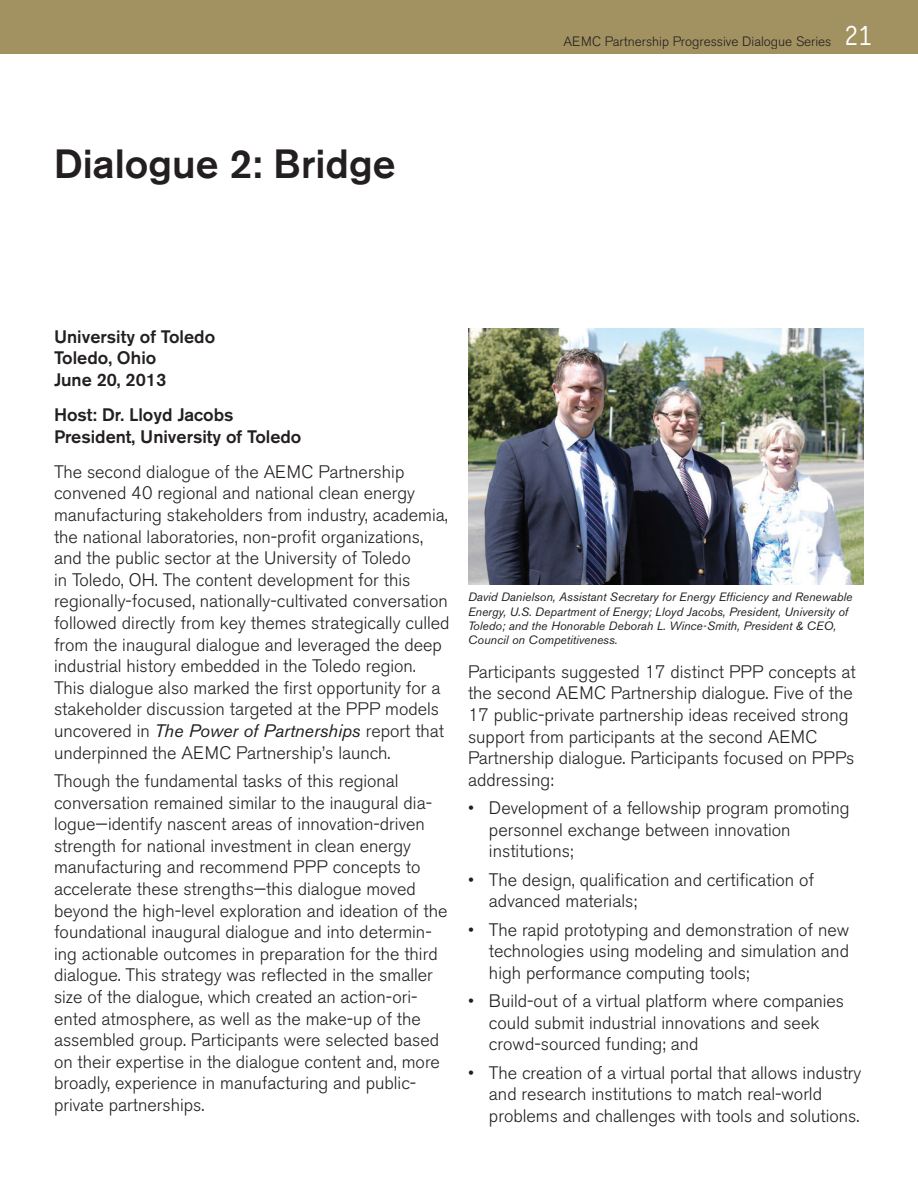
<style>
.page{position:relative;width:918px;height:1188px;background:#fff}
.page>*{position:absolute;margin:0;border:0;box-sizing:border-box;transform-origin:0 0}
.t1{font:500 40.5px "Akzidenz Grotesk BE";color:#231f20}
.Body{font:300 18px/21.6px "Akzidenz Grotesk BE";color:#231f20}
.Body-2{font:500 18px/21.6px "Akzidenz Grotesk BE";color:#231f20}
.t2{font:300 13.5px "Akzidenz Grotesk BE";color:#231f20}
.t3{font:italic 12px/14.4px "Akzidenz Grotesk BE";color:#231f20}
.s1{font-family:"Numbers Claimcheck";font-weight:400;font-size:27px;color:#fff}
.s2{font-weight:400;font-style:italic}
</style>
<div class="page">
<div style="left:0;top:0;width:918px;height:54px;background:#a29161"></div>
<img style="left:468px;top:328px;width:396px;height:257px">
<p class="t1" style="left:54px;top:139px;width:343px">Dialogue 2: Bridge</p>
<p class="t2" style="left:564px;top:33px;width:311px">AEMC Partnership Progressive Dialogue Series <span class="s1">21</span></p>
<p class="Body-2" style="left:54px;top:326px;width:163px">University of Toledo</p>
<p class="Body-2" style="left:54px;top:347px;width:104px">Toledo, Ohio</p>
<p class="Body-2" style="left:54px;top:369px;width:114px">June 20, 2013</p>
<p class="Body-2" style="left:54px;top:404px;width:249px">Host: Dr. Lloyd Jacobs<br>President, University of Toledo</p>
<p class="Body" style="left:54px;top:461px;width:397px">The second dialogue of the AEMC Partnership convened 40 regional and national clean energy manufacturing stakeholders from industry, academia, the national laboratories, non-profit organizations, and the public sector at the University of Toledo<br>in Toledo, OH. The content development for this regionally-focused, nationally-cultivated conversation followed directly from key themes strategically culled from the inaugural dialogue and leveraged the deep industrial history embedded in the Toledo region.<br>This dialogue also marked the first opportunity for a stakeholder discussion targeted at the PPP models uncovered in <span class="s2">The Power of Partnerships</span> report that underpinned the AEMC Partnership’s launch.</p>
<p class="Body" style="left:54px;top:770px;width:395px">Though the fundamental tasks of this regional conversation remained similar to the inaugural dia&shy;logue—identify nascent areas of innovation-driven strength for national investment in clean energy manufacturing and recommend PPP concepts to accelerate these strengths—this dialogue moved beyond the high-level exploration and ideation of the foundational inaugural dialogue and into determin&shy;ing actionable outcomes in preparation for the third dialogue. This strategy was reflected in the smaller size of the dialogue, which created an action-ori&shy;ented atmosphere, as well as the make-up of the assembled group. Participants were selected based on their expertise in the dialogue content and, more broadly, experience in manufacturing and public&shy;private partnerships.</p>
<p class="t3" style="left:468px;top:590px;width:386px">David Danielson, Assistant Secretary for Energy Efficiency and Renewable Energy, U.S. Department of Energy; Lloyd Jacobs, President, University of Toledo; and the Honorable Deborah L. Wince-Smith, President &amp; CEO, Council on Competitiveness.</p>
<p class="Body" style="left:468px;top:661px;width:389px">Participants suggested 17 distinct PPP concepts at the second AEMC Partnership dialogue. Five of the 17 public-private partnership ideas received strong support from participants at the second AEMC Partnership dialogue. Participants focused on PPPs addressing:</p>
<p class="Body" style="left:489px;top:798px;width:362px;text-indent:-21px">• Development of a fellowship program promoting personnel exchange between innovation institutions;</p>
<p class="Body" style="left:489px;top:869px;width:327px;text-indent:-21px">• The design, qualification and certification of advanced materials;</p>
<p class="Body" style="left:489px;top:919px;width:362px;text-align:justify;text-indent:-21px">• The rapid prototyping and demonstration of new technologies using modeling and simulation and high performance computing tools;</p>
<p class="Body" style="left:489px;top:991px;width:357px;text-indent:-21px">• Build-out of a virtual platform where companies could submit industrial innovations and seek crowd-sourced funding; and</p>
<p class="Body" style="left:489px;top:1062px;width:374px;text-indent:-21px">• The creation of a virtual portal that allows industry and research institutions to match real-world problems and challenges with tools and solutions.</p>
</div>
